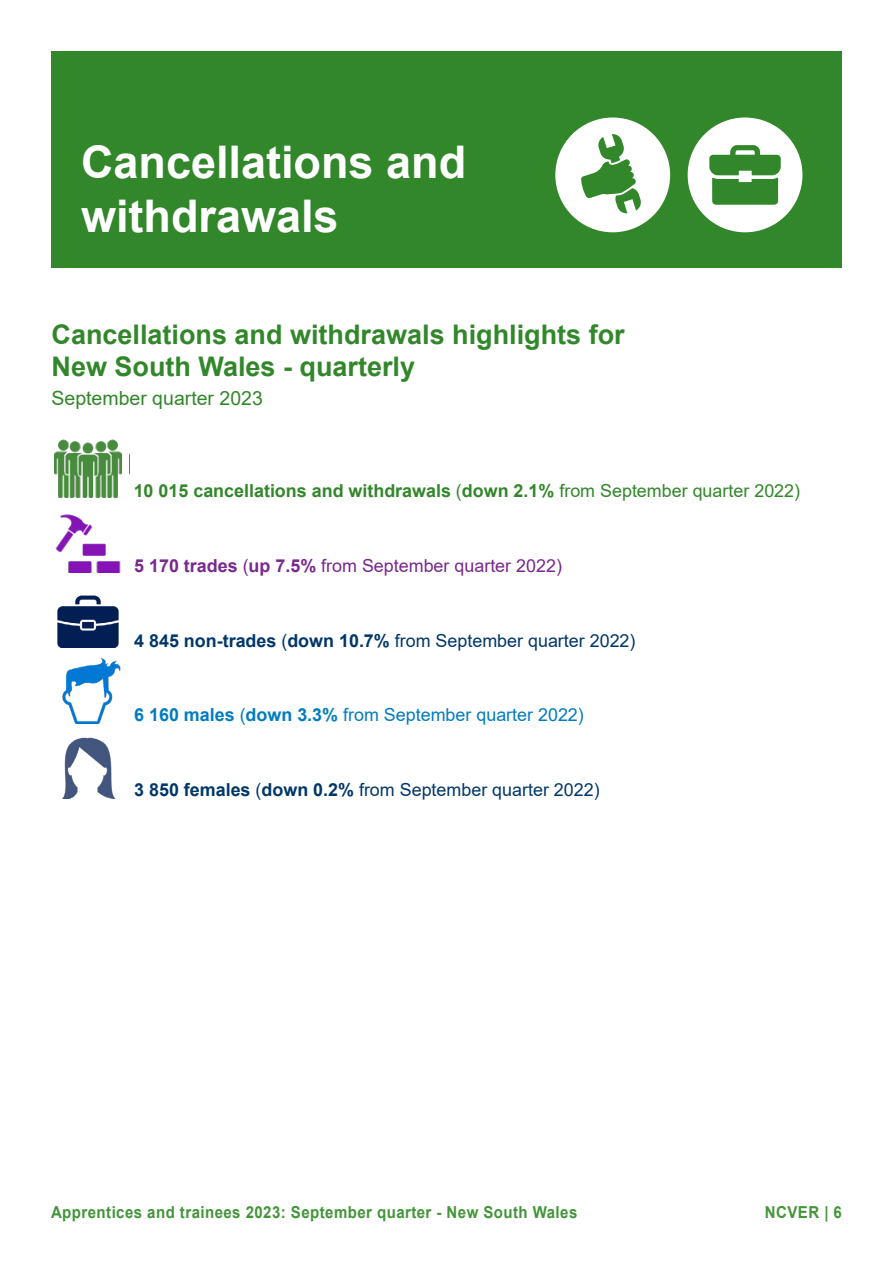
<style>
.page{position:relative;width:893px;height:1263px;background:#fff}
.page>*{position:absolute;margin:0;border:0;box-sizing:border-box;transform-origin:0 0}
.Chapter_heading{font:700 45px/54px "Arial";color:#fff}
.Chart_heading{font:700 27px/32.4px "Arial";color:#32872a}
.t1{font:700 26.85px "Arial";color:#32872a}
.Chart_subheading{font:19.5px "Arial";color:#32872a}
.t2{font:17.85px "Arial";color:#003768}
.t3{font:700 17.85px "Arial";color:#32872a}
.t4{font:17.85px "Arial";color:#007cbf}
.t5{font:17.85px "Arial";color:#79288c}
.t6{font:700 16.5px "Arial";letter-spacing:.03em;color:#439539;scale:.91 1}
.s1{font-weight:400}
.s2{font-weight:700}
</style>
<div class="page">
<div style="left:51px;top:51px;width:791px;height:216px;background:#32872a"></div>
<div style="left:555px;top:117px;width:115px;height:115px;background:#fff;border-radius:50%"></div>
<svg style="left:581px;top:134px;width:60px;height:80px"></svg>
<div style="left:688px;top:117px;width:114px;height:115px;background:#fff;border-radius:50%"></div>
<svg style="left:709px;top:145px;width:72px;height:60px"></svg>
<img style="left:57px;top:595px;width:62px;height:53px">
<img style="left:62px;top:657px;width:59px;height:66px">
<img style="left:62px;top:737px;width:53px;height:61px">
<img style="left:54px;top:439px;width:68px;height:58px">
<img style="left:55px;top:514px;width:66px;height:58px">
<p class="Chapter_heading" style="left:81px;top:136px;width:387px">Cancellations and withdrawals</p>
<p class="Chart_heading" style="left:52px;top:318px;width:575px">Cancellations and withdrawals highlights for<br>New South Wales - quarterly</p>
<p class="Chart_subheading" style="left:52px;top:384px;width:213px">September quarter 2023</p>
<p class="t1" style="left:59px;top:335px;width:300px">South Wales - quarterly</p>
<p class="t3" style="left:134px;top:478px;width:668px">10 015 cancellations and withdrawals <span class="s1">(</span>down 2.1% <span class="s1">from September quarter 2022)</span></p>
<p class="t5" style="left:134px;top:553px;width:429px"><span class="s2">5 170 trades</span> (<span class="s2">up 7.5%</span> from September quarter 2022)</p>
<p class="t2" style="left:134px;top:628px;width:503px"><span class="s2">4 845 non-trades</span> (<span class="s2">down 10.7%</span> from September quarter 2022)</p>
<p class="t4" style="left:134px;top:702px;width:451px"><span class="s2">6 160 males</span> (<span class="s2">down 3.3%</span> from September quarter 2022)</p>
<p class="t2" style="left:134px;top:777px;width:467px"><span class="s2">3 850 females</span> (<span class="s2">down 0.2%</span> from September quarter 2022)</p>
<p class="t6" style="left:51px;top:1200px;width:580px">Apprentices and trainees 2023: September quarter - New South Wales</p>
<p class="t6" style="left:765px;top:1200px;width:86px">NCVER | 6</p>
</div>
